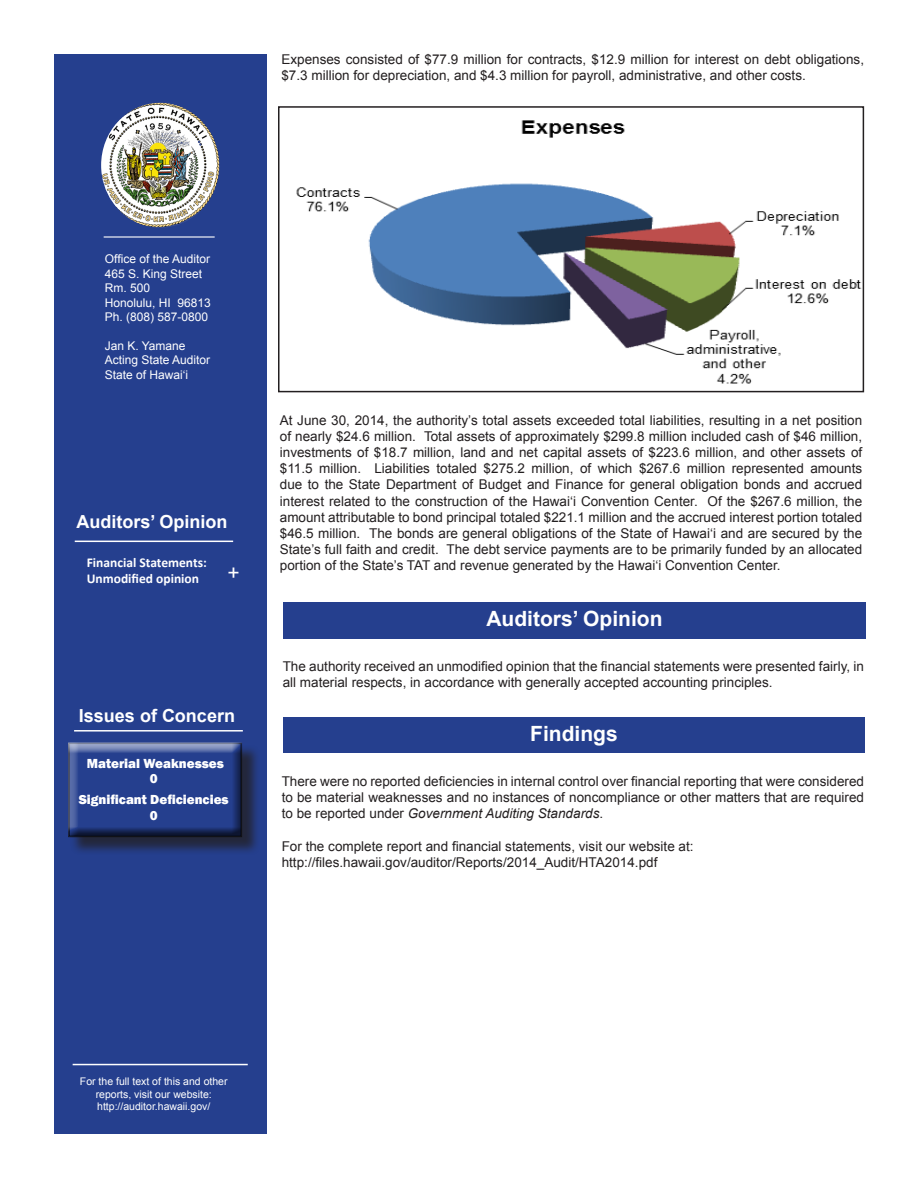
<style>
.page{position:relative;width:918px;height:1188px;background:#fff}
.page>*{position:absolute;margin:0;border:0;box-sizing:border-box;transform-origin:0 0}
.t1{font:700 21px "Arial";color:#fff}
.t2{font:21px "Arial";color:#fff}
.t3{font:700 18px "Arial";color:#fff}
.t4{font:13.5px/16.2px "Arial";color:#231f20}
.t5{font:800 13.5px "Franklin Gothic";color:#fff}
.t6{font:700 13.5px/16.2px "Calibri";color:#fff}
.t7{font:12px "Arial";color:#fff}
.t8{font:10.5px/12.6px "Arial";color:#fff;text-align:center}
.s1{font-style:italic}
</style>
<div class="page">
<div style="left:54px;top:54px;width:212px;height:1080px;background:#253f8e"></div>
<div style="left:283px;top:717px;width:582px;height:36px;background:#253f8e"></div>
<img style="left:101px;top:103px;width:118px;height:124px">
<hr style="left:104px;top:236px;width:111px;height:2px;background:#fff">
<div style="left:283px;top:602px;width:583px;height:37px;background:#253f8e"></div>
<hr style="left:75px;top:541px;width:158px;height:1px;background:#fff">
<div style="left:70px;top:745px;width:191px;height:111px;background:#231f20;opacity:.75"></div>
<div style="left:63px;top:742px;width:182px;height:98px;background:#231f20;opacity:.75"></div>
<hr style="left:74px;top:730px;width:169px;height:2px;background:#fff">
<hr style="left:73px;top:1064px;width:175px;height:1px;background:#fff">
<img style="left:296px;top:120px;width:565px;height:264px">
<div style="left:278px;top:106px;width:586px;height:286px;border:2px solid #231f20"></div>
<p class="t4" style="left:281px;top:51px;width:584px">Expenses consisted of $77.9 million for contracts, $12.9 million for interest on debt obligations, $7.3 million for depreciation, and $4.3 million for payroll, administrative, and other costs.</p>
<p class="t7" style="left:105px;top:251px;width:107px">Office of the Auditor</p>
<p class="t7" style="left:105px;top:266px;width:99px">465 S. King Street</p>
<p class="t7" style="left:105px;top:280px;width:47px">Rm. 500</p>
<p class="t7" style="left:105px;top:294px;width:108px">Honolulu, HI 96813</p>
<p class="t7" style="left:105px;top:309px;width:105px">Ph. (808) 587-0800</p>
<p class="t7" style="left:105px;top:338px;width:82px">Jan K. Yamane</p>
<p class="t7" style="left:105px;top:352px;width:107px">Acting State Auditor</p>
<p class="t7" style="left:105px;top:366px;width:85px">State of Hawai‘i</p>
<p class="t3" style="left:77px;top:510px;width:153px">Auditors’ Opinion</p>
<p class="t6" style="left:87px;top:554px;width:122px">Financial Statements:<br>Unmodified opinion</p>
<p class="t2" style="left:227px;top:558px;width:14px">+</p>
<p class="t3" style="left:79px;top:704px;width:158px">Issues of Concern</p>
<p class="t5" style="left:87px;top:755px;width:139px">Material Weaknesses</p>
<p class="t5" style="left:150px;top:770px;width:9px">0</p>
<p class="t5" style="left:79px;top:791px;width:152px">Significant Deficiencies</p>
<p class="t5" style="left:150px;top:807px;width:9px">0</p>
<p class="t4" style="left:280px;top:412px;width:584px;text-align:justify">At June 30, 2014, the authority’s total assets exceeded total liabilities, resulting in a net position of nearly $24.6 million. Total assets of approximately $299.8 million included cash of $46 million, investments of $18.7 million, land and net capital assets of $223.6 million, and other assets of $11.5 million. Liabilities totaled $275.2 million, of which $267.6 million represented amounts due to the State Department of Budget and Finance for general obligation bonds and accrued interest related to the construction of the Hawai‘i Convention Center. Of the $267.6 million, the amount attributable to bond principal totaled $221.1 million and the accrued interest portion totaled $46.5 million. The bonds are general obligations of the State of Hawai‘i and are secured by the State’s full faith and credit. The debt service payments are to be primarily funded by an allocated portion of the State’s TAT and revenue generated by the Hawai‘i Convention Center.</p>
<p class="t1" style="left:486px;top:605px;width:178px">Auditors’ Opinion</p>
<p class="t4" style="left:283px;top:658px;width:583px">The authority received an unmodified opinion that the financial statements were presented fairly, in all material respects, in accordance with generally accepted accounting principles.</p>
<p class="t1" style="left:530px;top:719px;width:89px">Findings</p>
<p class="t4" style="left:282px;top:773px;width:584px;text-align:justify">There were no reported deficiencies in internal control over financial reporting that were considered to be material weaknesses and no instances of noncompliance or other matters that are required to be reported under <span class="s1">Government Auditing Standards</span>.</p>
<p class="t4" style="left:282px;top:838px;width:413px">For the complete report and financial statements, visit our website at:</p>
<p class="t4" style="left:282px;top:854px;width:377px">http://files.hawaii.gov/auditor/Reports/2014_Audit/HTA2014.pdf</p>
<p class="t8" style="left:80px;top:1075px;width:149px">For the full text of this and other reports, visit our website:</p>
<p class="t8" style="left:97px;top:1100px;width:115px">http://auditor.hawaii.gov/</p>
</div>
